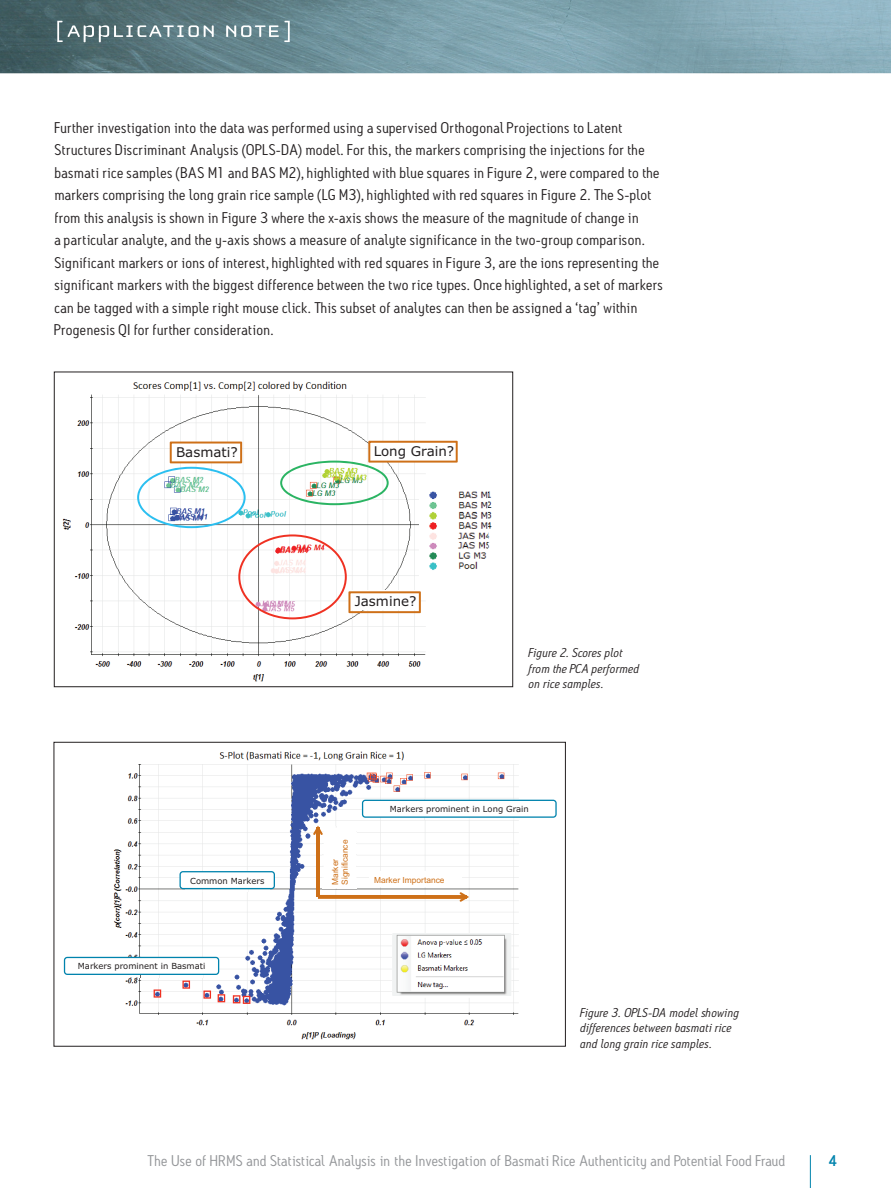
<style>
.page{position:relative;width:891px;height:1188px;background:#fff}
.page>*{position:absolute;margin:0;border:0;box-sizing:border-box;transform-origin:0 0}
.t1{font:15px/22.5px "Antitled OT";letter-spacing:.02em;color:#231f20;scale:1.05 1}
.t2{font:15px "Antitled OT";letter-spacing:.01em;color:#939598;scale:1.05 1}
.t3{font:500 15px "Antitled OT";color:#0083ad;scale:1.05 1}
.t4{font:13.35px "Verdana";color:#231f20}
.t5{font:italic 12.3px/15.8px "Antitled OT";letter-spacing:.02em;color:#231f20;scale:1.05 1}
.t6{font:8.4px "Verdana";color:#231f20}
.t7{font:8.4px/9.8px "Arial";color:#ce7018}
</style>
<div class="page">
<hr style="left:810px;top:1155px;width:1px;height:33px;background:#0083ad">
<img style="left:0;top:0;width:891px;height:73px">
<svg style="left:57px;top:21px;width:157px;height:21px;background:#738b8f"></svg>
<svg style="left:226px;top:21px;width:64px;height:21px"></svg>
<img style="left:106px;top:751px;width:414px;height:289px">
<svg style="left:154px;top:989px;width:7px;height:9px"></svg>
<svg style="left:233px;top:995px;width:17px;height:9px"></svg>
<svg style="left:218px;top:994px;width:7px;height:8px"></svg>
<svg style="left:203px;top:991px;width:8px;height:8px"></svg>
<svg style="left:182px;top:981px;width:8px;height:8px"></svg>
<img style="left:186px;top:889px;width:84px;height:2px">
<svg style="left:179px;top:871px;width:96px;height:18px"></svg>
<img style="left:385px;top:818px;width:135px;height:2px">
<svg style="left:362px;top:800px;width:195px;height:18px"></svg>
<svg style="left:318px;top:895px;width:142px;height:4px"></svg>
<svg style="left:460px;top:892px;width:9px;height:10px"></svg>
<div style="left:369px;top:872px;width:92px;height:15px;background:#fff"></div>
<img style="left:323px;top:827px;width:34px;height:62px">
<hr style="left:316px;top:828px;width:4px;height:69px;background:#ce7018">
<svg style="left:313px;top:826px;width:10px;height:9px"></svg>
<img style="left:106px;top:975px;width:103px;height:2px">
<svg style="left:64px;top:957px;width:155px;height:18px"></svg>
<img style="left:394px;top:996px;width:116px;height:2px">
<img style="left:392px;top:933px;width:119px;height:63px">
<img style="left:394px;top:933px;width:116px;height:63px">
<div style="left:54px;top:742px;width:512px;height:305px;border:1px solid #231f20"></div>
<img style="left:62px;top:381px;width:395px;height:301px">
<img style="left:419px;top:491px;width:73px;height:88px">
<svg style="left:137px;top:442px;width:109px;height:86px"></svg>
<svg style="left:238px;top:534px;width:183px;height:85px"></svg>
<svg style="left:280px;top:441px;width:178px;height:64px"></svg>
<div style="left:54px;top:372px;width:459px;height:315px;border:1px solid #231f20"></div>
<p class="t1" style="left:54px;top:116px;width:581px">Further investigation into the data was performed using a supervised Orthogonal Projections to Latent Structures Discriminant Analysis (OPLS-DA) model. For this, the markers comprising the injections for the basmati rice samples (BAS M1 and BAS M2), highlighted with blue squares in Figure 2, were compared to the markers comprising the long grain rice sample (LG M3), highlighted with red squares in Figure 2. The S-plot from this analysis is shown in Figure 3 where the x-axis shows the measure of the magnitude of change in<br>a particular analyte, and the y-axis shows a measure of analyte significance in the two-group comparison.<br>Significant markers or ions of interest, highlighted with red squares in Figure 3, are the ions representing the significant markers with the biggest difference between the two rice types. Once highlighted, a set of markers can be tagged with a simple right mouse click. This subset of analytes can then be assigned a ‘tag’ within Progenesis QI for further consideration.</p>
<p class="t4" style="left:176px;top:443px;width:63px">Basmati?</p>
<p class="t6" style="left:190px;top:875px;width:76px">Common Markers</p>
<p class="t6" style="left:78px;top:961px;width:129px">Markers prominent in Basmati</p>
<p class="t4" style="left:374px;top:443px;width:82px">Long Grain?</p>
<p class="t4" style="left:355px;top:593px;width:63px">Jasmine?</p>
<p class="t5" style="left:529px;top:644px;width:107px">Figure 2. Scores plot from the PCA performed on rice samples.</p>
<p class="t7" style="left:330px;top:885px;width:47px;rotate:-90deg">Marker<br>Significance</p>
<p class="t6" style="left:390px;top:804px;width:141px">Markers prominent in Long Grain</p>
<p class="t7" style="left:374px;top:875px;width:72px">Marker Importance</p>
<p class="t5" style="left:580px;top:1004px;width:153px">Figure 3. OPLS-DA model showing differences between basmati rice and long grain rice samples.</p>
<p class="t2" style="left:147px;top:1151px;width:609px">The Use of HRMS and Statistical Analysis in the Investigation of Basmati Rice Authenticity and Potential Food Fraud</p>
<p class="t3" style="left:829px;top:1151px;width:10px">4</p>
</div>
